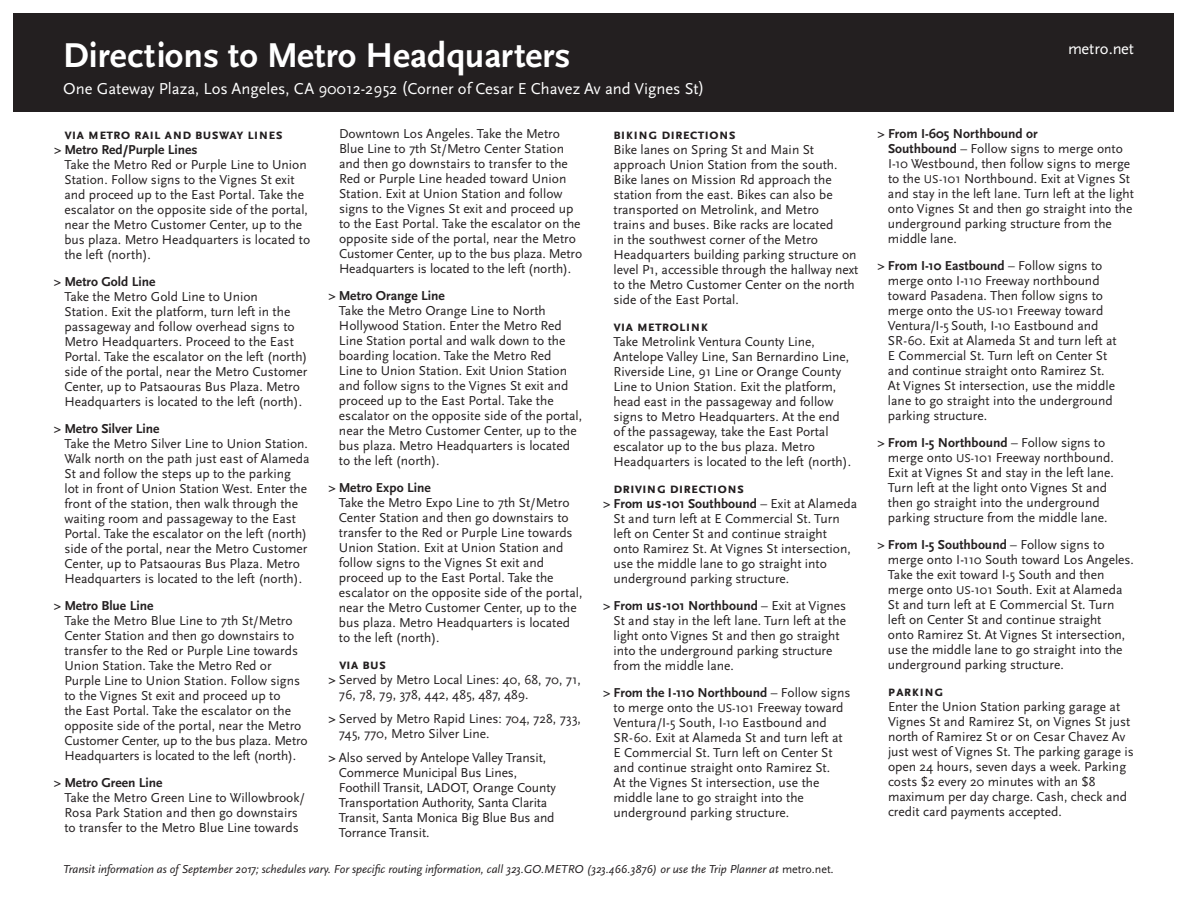
<style>
.page{position:relative;width:1188px;height:918px;background:#fff}
.page>*{position:absolute;margin:0;border:0;box-sizing:border-box;transform-origin:0 0}
.t1{font:700 36px "Scala Sans Pro";color:#fff}
.t2{font:16.5px "Scala Sans Pro";color:#fff}
.t3{font:700 15px "Scala Sans Pro";color:#231f20}
.t4{font:13.5px/15px "Scala Sans Pro";color:#231f20}
.t5{font:700 13.5px "Scala Sans Pro";color:#231f20}
.t6{font:italic 12px "Scala Sans Pro";color:#231f20}
.s1{font-weight:700}
.s2{font-style:normal}
.s3{font-weight:700;font-size:15px}
.s4{font-size:12px}
</style>
<div class="page">
<div style="left:14px;top:14px;width:1160px;height:98px;background:#231f20"></div>
<h1 class="t1" style="left:63px;top:35px;width:509px">Directions to Metro Headquarters</h1>
<p class="t2" style="left:63px;top:79px;width:643px">One Gateway Plaza, Los Angeles, CA 90012-2952 (Corner of Cesar E Chavez Av and Vignes St)</p>
<p class="t4" style="left:339px;top:126px;width:245px">Downtown Los Angeles. Take the Metro Blue Line to 7th St/Metro Center Station and then go downstairs to transfer to the Red or Purple Line headed toward Union Station. Exit at Union Station and follow signs to the Vignes St exit and proceed up to the East Portal. Take the escalator on the opposite side of the portal, near the Metro Customer Center, up to the bus plaza. Metro Headquarters is located to the left (north).</p>
<p class="t5" style="left:328px;top:288px;width:118px">&gt; Metro Orange Line</p>
<p class="t4" style="left:339px;top:303px;width:245px">Take the Metro Orange Line to North Hollywood Station. Enter the Metro Red Line Station portal and walk down to the boarding location. Take the Metro Red<br>Line to Union Station. Exit Union Station and follow signs to the Vignes St exit and proceed up to the East Portal. Take the escalator on the opposite side of the portal, near the Metro Customer Center, up to the bus plaza. Metro Headquarters is located to the left (north).</p>
<p class="t5" style="left:328px;top:480px;width:104px">&gt; Metro Expo Line</p>
<p class="t4" style="left:339px;top:495px;width:245px">Take the Metro Expo Line to 7th St/Metro Center Station and then go downstairs to transfer to the Red or Purple Line towards Union Station. Exit at Union Station and follow signs to the Vignes St exit and proceed up to the East Portal. Take the escalator on the opposite side of the portal, near the Metro Customer Center, up to the bus plaza. Metro Headquarters is located to the left (north).</p>
<p class="t3" style="left:339px;top:655px;width:49px">via bus</p>
<p class="t4" style="left:339px;top:672px;width:243px;text-indent:-10px"><span class="s1">&gt;</span> Served by Metro Local Lines: 40, 68, 70, 71,<br>76, 78, 79, 378, 442, 485, 487, 489.</p>
<p class="t4" style="left:339px;top:711px;width:243px;text-indent:-10px"><span class="s1">&gt;</span> Served by Metro Rapid Lines: 704, 728, 733,<br>745, 770, Metro Silver Line.</p>
<p class="t4" style="left:339px;top:750px;width:218px;text-indent:-10px"><span class="s1">&gt;</span> Also served by Antelope Valley Transit, Commerce Municipal Bus Lines, Foothill Transit, LADOT, Orange County Transportation Authority, Santa Clarita Transit, Santa Monica Big Blue Bus and Torrance Transit.</p>
<p class="t6" style="left:63px;top:862px;width:772px">Transit information as of September 2017; schedules vary. For specific routing information, call 323.GO.METRO (323.466.3876) or use the Trip Planner at <span class="s2">metro.net</span>.</p>
<p class="t3" style="left:65px;top:125px;width:220px">via metro rail and busway lines</p>
<p class="t5" style="left:54px;top:142px;width:145px">&gt; Metro Red/Purple Lines</p>
<p class="t4" style="left:64px;top:157px;width:247px">Take the Metro Red or Purple Line to Union Station. Follow signs to the Vignes St exit and proceed up to the East Portal. Take the escalator on the opposite side of the portal, near the Metro Customer Center, up to the bus plaza. Metro Headquarters is located to the left (north).</p>
<p class="t5" style="left:54px;top:274px;width:103px">&gt; Metro Gold Line</p>
<p class="t4" style="left:64px;top:289px;width:245px">Take the Metro Gold Line to Union<br>Station. Exit the platform, turn left in the passageway and follow overhead signs to Metro Headquarters. Proceed to the East Portal. Take the escalator on the left (north) side of the portal, near the Metro Customer Center, up to Patsaouras Bus Plaza. Metro Headquarters is located to the left (north).</p>
<p class="t5" style="left:54px;top:421px;width:107px">&gt; Metro Silver Line</p>
<p class="t4" style="left:64px;top:436px;width:247px">Take the Metro Silver Line to Union Station.<br>Walk north on the path just east of Alameda St and follow the steps up to the parking<br>lot in front of Union Station West. Enter the front of the station, then walk through the waiting room and passageway to the East Portal. Take the escalator on the left (north) side of the portal, near the Metro Customer Center, up to Patsaouras Bus Plaza. Metro Headquarters is located to the left (north).</p>
<p class="t5" style="left:54px;top:598px;width:101px">&gt; Metro Blue Line</p>
<p class="t4" style="left:64px;top:613px;width:245px">Take the Metro Blue Line to 7th St/Metro Center Station and then go downstairs to transfer to the Red or Purple Line towards Union Station. Take the Metro Red or Purple Line to Union Station. Follow signs to the Vignes St exit and proceed up to<br>the East Portal. Take the escalator on the opposite side of the portal, near the Metro Customer Center, up to the bus plaza. Metro Headquarters is located to the left (north).</p>
<p class="t5" style="left:54px;top:775px;width:110px">&gt; Metro Green Line</p>
<p class="t4" style="left:64px;top:790px;width:242px">Take the Metro Green Line to Willowbrook/<br>Rosa Park Station and then go downstairs to transfer to the Metro Blue Line towards</p>
<p class="t3" style="left:614px;top:125px;width:124px">biking directions</p>
<p class="t4" style="left:614px;top:142px;width:246px">Bike lanes on Spring St and Main St approach Union Station from the south.<br>Bike lanes on Mission Rd approach the station from the east. Bikes can also be transported on Metrolink, and Metro<br>trains and buses. Bike racks are located<br>in the southwest corner of the Metro Headquarters building parking structure on level P1, accessible through the hallway next to the Metro Customer Center on the north side of the East Portal.</p>
<p class="t3" style="left:614px;top:317px;width:96px">via metrolink</p>
<p class="t4" style="left:614px;top:334px;width:239px">Take Metrolink Ventura County Line, Antelope Valley Line, San Bernardino Line, Riverside Line, 91 Line or Orange County Line to Union Station. Exit the platform, head east in the passageway and follow signs to Metro Headquarters. At the end of the passageway, take the East Portal escalator up to the bus plaza. Metro Headquarters is located to the left (north).</p>
<p class="t3" style="left:614px;top:479px;width:132px">driving directions</p>
<p class="t4" style="left:614px;top:496px;width:245px;text-indent:-11px"><span class="s1">&gt; From</span> <span class="s3">us-</span><span class="s1">101 Southbound</span> – Exit at Alameda St and turn left at E Commercial St. Turn left on Center St and continue straight<br>onto Ramirez St. At Vignes St intersection, use the middle lane to go straight into underground parking structure.</p>
<p class="t4" style="left:614px;top:598px;width:234px;text-indent:-11px"><span class="s1">&gt; From</span> <span class="s3">us-</span><span class="s1">101 Northbound</span> – Exit at Vignes St and stay in the left lane. Turn left at the light onto Vignes St and then go straight into the underground parking structure from the middle lane.</p>
<p class="t4" style="left:613px;top:685px;width:238px;text-indent:-10px"><span class="s1">&gt; From the I-110 Northbound</span> – Follow signs to merge onto the <span class="s4">US-</span>101 Freeway toward Ventura/I-5 South, I-10 Eastbound and SR-60. Exit at Alameda St and turn left at E Commercial St. Turn left on Center St and continue straight onto Ramirez St.<br>At the Vignes St intersection, use the middle lane to go straight into the underground parking structure.</p>
<p class="t2" style="left:1068px;top:39px;width:67px">metro.net</p>
<p class="t4" style="left:888px;top:126px;width:247px;text-indent:-10px"><span class="s1">&gt; From I-605 Northbound or<br>Southbound</span> – Follow signs to merge onto I-10 Westbound, then follow signs to merge to the <span class="s4">US-</span>101 Northbound. Exit at Vignes St and stay in the left lane. Turn left at the light onto Vignes St and then go straight into the underground parking structure from the middle lane.</p>
<p class="t4" style="left:888px;top:258px;width:230px;text-indent:-11px"><span class="s1">&gt; From I-10 Eastbound</span> – Follow signs to merge onto I-110 Freeway northbound toward Pasadena. Then follow signs to merge onto the <span class="s4">US-</span>101 Freeway toward Ventura/I-5 South, I-10 Eastbound and SR-60. Exit at Alameda St and turn left at E Commercial St. Turn left on Center St and continue straight onto Ramirez St.<br>At Vignes St intersection, use the middle lane to go straight into the underground parking structure.</p>
<p class="t4" style="left:888px;top:435px;width:227px;text-indent:-11px"><span class="s1">&gt; From I-5 Northbound</span> – Follow signs to merge onto <span class="s4">US-</span>101 Freeway northbound.<br>Exit at Vignes St and stay in the left lane.<br>Turn left at the light onto Vignes St and then go straight into the underground parking structure from the middle lane.</p>
<p class="t4" style="left:888px;top:537px;width:248px;text-indent:-11px"><span class="s1">&gt; From I-5 Southbound</span> – Follow signs to merge onto I-110 South toward Los Angeles.<br>Take the exit toward I-5 South and then merge onto <span class="s4">US-</span>101 South. Exit at Alameda St and turn left at E Commercial St. Turn left on Center St and continue straight<br>onto Ramirez St. At Vignes St intersection, use the middle lane to go straight into the underground parking structure.</p>
<p class="t3" style="left:888px;top:682px;width:57px">parking</p>
<p class="t4" style="left:888px;top:699px;width:247px">Enter the Union Station parking garage at Vignes St and Ramirez St, on Vignes St just north of Ramirez St or on Cesar Chavez Av just west of Vignes St. The parking garage is open 24 hours, seven days a week. Parking costs $2 every 20 minutes with an $8 maximum per day charge. Cash, check and credit card payments accepted.</p>
</div>
